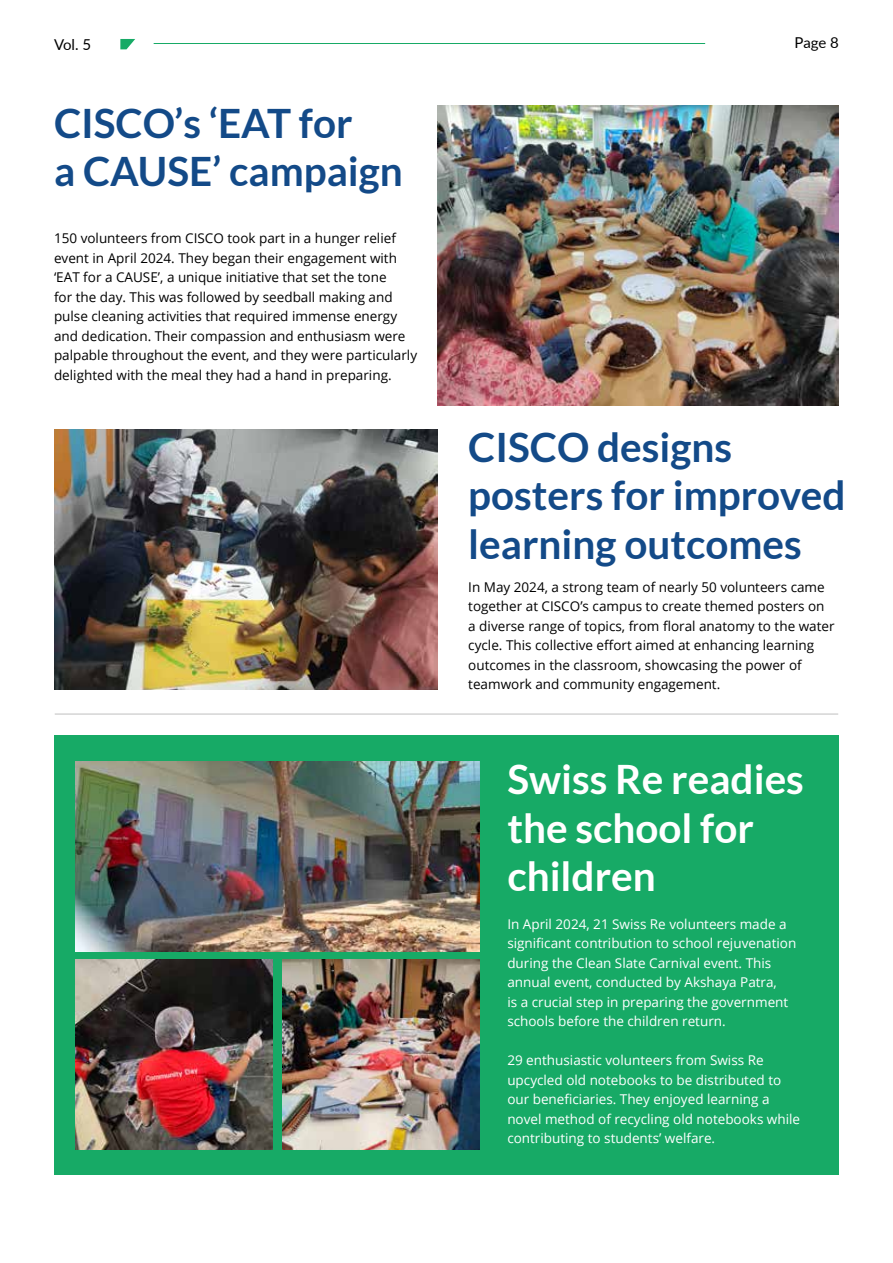
<style>
.page{position:relative;width:893px;height:1263px;background:#fff}
.page>*{position:absolute;margin:0;border:0;box-sizing:border-box;transform-origin:0 0}
.t1{font:700 40.5px/48.6px "Lato";color:#134a88}
.t2{font:700 40.5px/48.6px "Lato";color:#fff}
.t3{font:15px "Lato";letter-spacing:-.01em;color:#000}
.t4{font:13.5px/19.5px "Open Sans";color:#000}
.t5{font:13.5px/19.5px "Open Sans";color:#fff}
</style>
<div class="page">
<hr style="left:55px;top:714px;width:783px;height:1px;background:#bfbfbf">
<div style="left:54px;top:736px;width:785px;height:439px;background:#17aa66"></div>
<img style="left:438px;top:105px;width:401px;height:300px">
<img style="left:54px;top:429px;width:384px;height:261px">
<img style="left:76px;top:761px;width:404px;height:190px">
<img style="left:76px;top:959px;width:197px;height:190px">
<img style="left:283px;top:959px;width:197px;height:190px">
<hr style="left:154px;top:43px;width:551px;height:1px;background:#17aa66">
<svg style="left:120px;top:39px;width:15px;height:10px"></svg>
<p class="t3" style="left:54px;top:33px;width:39px">Vol. 5</p>
<p class="t3" style="left:795px;top:32px;width:46px">Page 8</p>
<h1 class="t1" style="left:54px;top:98px;width:350px">CISCO’s ‘EAT for<br>a CAUSE’ campaign</h1>
<p class="t4" style="left:54px;top:228px;width:365px">150 volunteers from CISCO took part in a hunger relief event in April 2024. They began their engagement with ‘EAT for a CAUSE’, a unique initiative that set the tone<br>for the day. This was followed by seedball making and pulse cleaning activities that required immense energy and dedication. Their compassion and enthusiasm were palpable throughout the event, and they were particularly delighted with the meal they had a hand in preparing.</p>
<h1 class="t1" style="left:468px;top:422px;width:379px">CISCO designs posters for improved learning outcomes</h1>
<p class="t4" style="left:468px;top:577px;width:368px">In May 2024, a strong team of nearly 50 volunteers came together at CISCO’s campus to create themed posters on a diverse range of topics, from floral anatomy to the water cycle. This collective effort aimed at enhancing learning outcomes in the classroom, showcasing the power of teamwork and community engagement.</p>
<h1 class="t2" style="left:507px;top:754px;width:298px">Swiss Re readies the school for children</h1>
<p class="t5" style="left:507px;top:914px;width:291px">In April 2024, 21 Swiss Re volunteers made a significant contribution to school rejuvenation during the Clean Slate Carnival event. This annual event, conducted by Akshaya Patra,<br>is a crucial step in preparing the government schools before the children return.</p>
<p class="t5" style="left:507px;top:1050px;width:294px">29 enthusiastic volunteers from Swiss Re upcycled old notebooks to be distributed to our beneficiaries. They enjoyed learning a novel method of recycling old notebooks while contributing to students’ welfare.</p>
</div>
